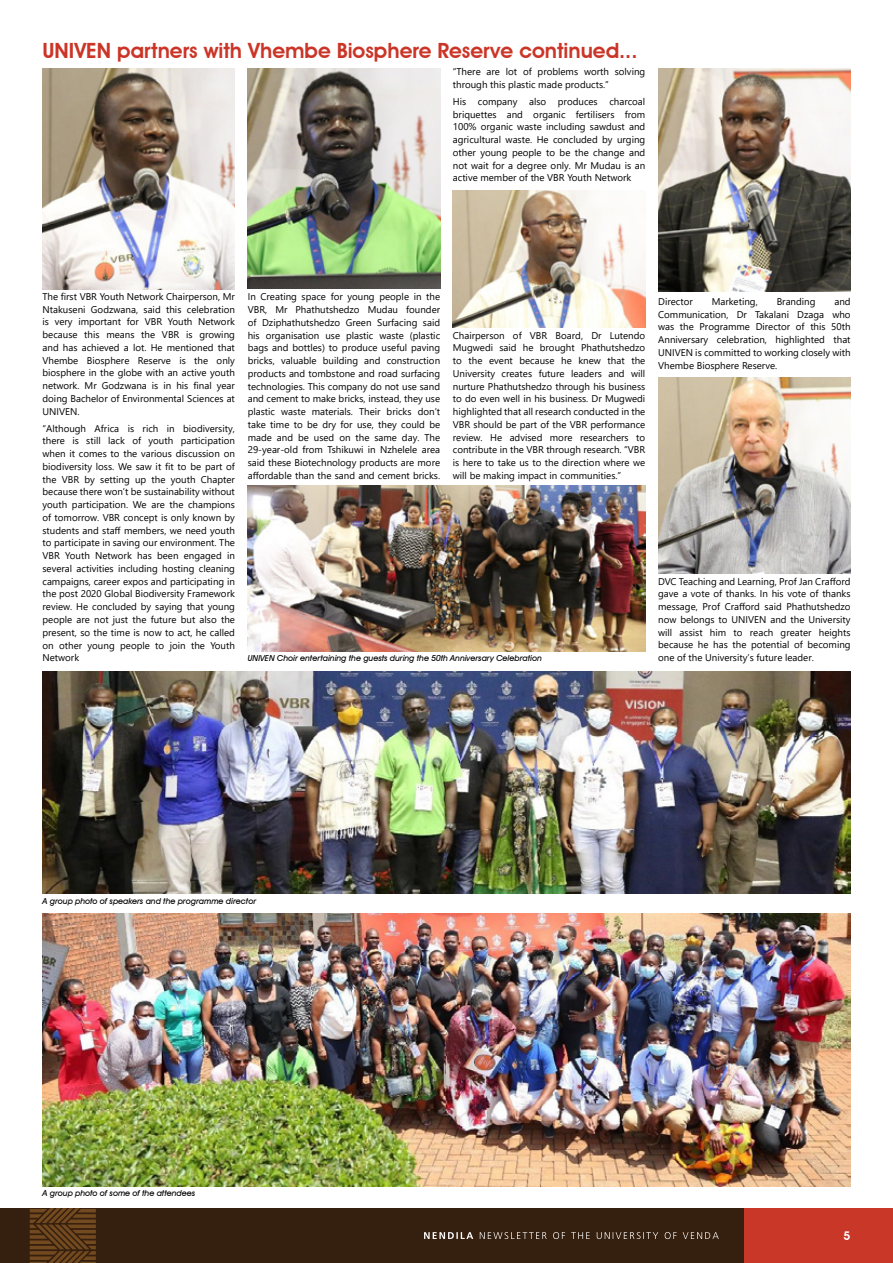
<style>
.page{position:relative;width:893px;height:1263px;background:#fff}
.page>*{position:absolute;margin:0;border:0;box-sizing:border-box;transform-origin:0 0}
.t1{font:600 21px "Avant Garde IT Cby BT";color:#cb3527}
.t2{font:600 12px "Avant Garde IT Cby BT";color:#fff}
.t3{font:9.75px/12.8px "Segoe UI";color:#000;text-align:justify}
.t4{font:italic 500 8.25px "Avant Garde IT Cby BT";color:#000}
</style>
<div class="page">
<div style="left:732px;top:1208px;width:161px;height:55px;background:#c83727"></div>
<div style="left:0;top:1208px;width:743px;height:55px;background:#351f0e"></div>
<svg style="left:424px;top:1232px;width:49px;height:7px"></svg>
<svg style="left:480px;top:1232px;width:239px;height:7px"></svg>
<svg style="left:30px;top:1208px;width:66px;height:55px"></svg>
<img style="left:43px;top:68px;width:192px;height:221px">
<img style="left:248px;top:68px;width:192px;height:221px">
<img style="left:453px;top:190px;width:192px;height:137px">
<img style="left:658px;top:68px;width:192px;height:224px">
<img style="left:658px;top:377px;width:193px;height:196px">
<img style="left:248px;top:485px;width:397px;height:167px">
<img style="left:43px;top:672px;width:807px;height:221px">
<img style="left:43px;top:913px;width:807px;height:273px">
<h1 class="t1" style="left:43px;top:38px;width:596px">UNIVEN partners with Vhembe Biosphere Reserve continued...</h1>
<p class="t3" style="left:453px;top:65px;width:194px">“There are lot of problems worth solving through this plastic made products.”</p>
<p class="t3" style="left:453px;top:95px;width:194px">His company also produces charcoal briquettes and organic fertilisers from 100% organic waste including sawdust and agricultural waste. He concluded by urging other young people to be the change and not wait for a degree only. Mr Mudau is an active member of the VBR Youth Network</p>
<p class="t3" style="left:43px;top:290px;width:194px">The first VBR Youth Network Chairperson, Mr Ntakuseni Godzwana, said this celebration is very important for VBR Youth Network because this means the VBR is growing and has achieved a lot. He mentioned that Vhembe Biosphere Reserve is the only biosphere in the globe with an active youth network. Mr Godzwana is in his final year doing Bachelor of Environmental Sciences at UNIVEN.</p>
<p class="t3" style="left:43px;top:422px;width:194px">“Although Africa is rich in biodiversity, there is still lack of youth participation when it comes to the various discussion on biodiversity loss. We saw it fit to be part of the VBR by setting up the youth Chapter because there won’t be sustainability without youth participation. We are the champions of tomorrow. VBR concept is only known by students and staff members, we need youth to participate in saving our environment. The VBR Youth Network has been engaged in several activities including hosting cleaning campaigns, career expos and participating in the post 2020 Global Biodiversity Framework review. He concluded by saying that young people are not just the future but also the present, so the time is now to act, he called on other young people to join the Youth Network</p>
<p class="t3" style="left:248px;top:290px;width:194px">In Creating space for young people in the VBR, Mr Phathutshedzo Mudau founder of Dziphathutshedzo Green Surfacing said his organisation use plastic waste (plastic bags and bottles) to produce useful paving bricks, valuable building and construction products and tombstone and road surfacing technologies. This company do not use sand and cement to make bricks, instead, they use plastic waste materials. Their bricks don’t take time to be dry for use, they could be made and be used on the same day. The 29-year-old from Tshikuwi in Nzhelele area said these Biotechnology products are more affordable than the sand and cement bricks.</p>
<p class="t3" style="left:453px;top:328px;width:194px">Chairperson of VBR Board, Dr Lutendo Mugwedi said he brought Phathutshedzo to the event because he knew that the University creates future leaders and will nurture Phathutshedzo through his business to do even well in his business. Dr Mugwedi highlighted that all research conducted in the VBR should be part of the VBR performance review. He advised more researchers to contribute in the VBR through research. “VBR is here to take us to the direction where we will be making impact in communities.”</p>
<p class="t3" style="left:658px;top:295px;width:194px;text-indent:176px">and Communication, Dr Takalani Dzaga who was the Programme Director of this 50th Anniversary celebration, highlighted that UNIVEN is committed to working closely with Vhembe Biosphere Reserve.</p>
<p class="t3" style="left:658px;top:295px;width:36px">Director</p>
<p class="t3" style="left:712px;top:295px;width:48px">Marketing,</p>
<p class="t3" style="left:777px;top:295px;width:40px">Branding</p>
<p class="t3" style="left:658px;top:575px;width:194px">DVC Teaching and Learning, Prof Jan Crafford gave a vote of thanks. In his vote of thanks message, Prof Crafford said Phathutshedzo now belongs to UNIVEN and the University will assist him to reach greater heights because he has the potential of becoming</p>
<p class="t4" style="left:248px;top:653px;width:296px">UNIVEN Choir entertaining the guests during the 50th Anniversary Celebration</p>
<p class="t3" style="left:658px;top:651px;width:157px">one of the University’s future leader.</p>
<p class="t4" style="left:43px;top:896px;width:215px">A group photo of speakers and the programme director</p>
<p class="t4" style="left:43px;top:1188px;width:154px">A group photo of some of the attendees</p>
<p class="t2" style="left:844px;top:1228px;width:8px">5</p>
</div>
